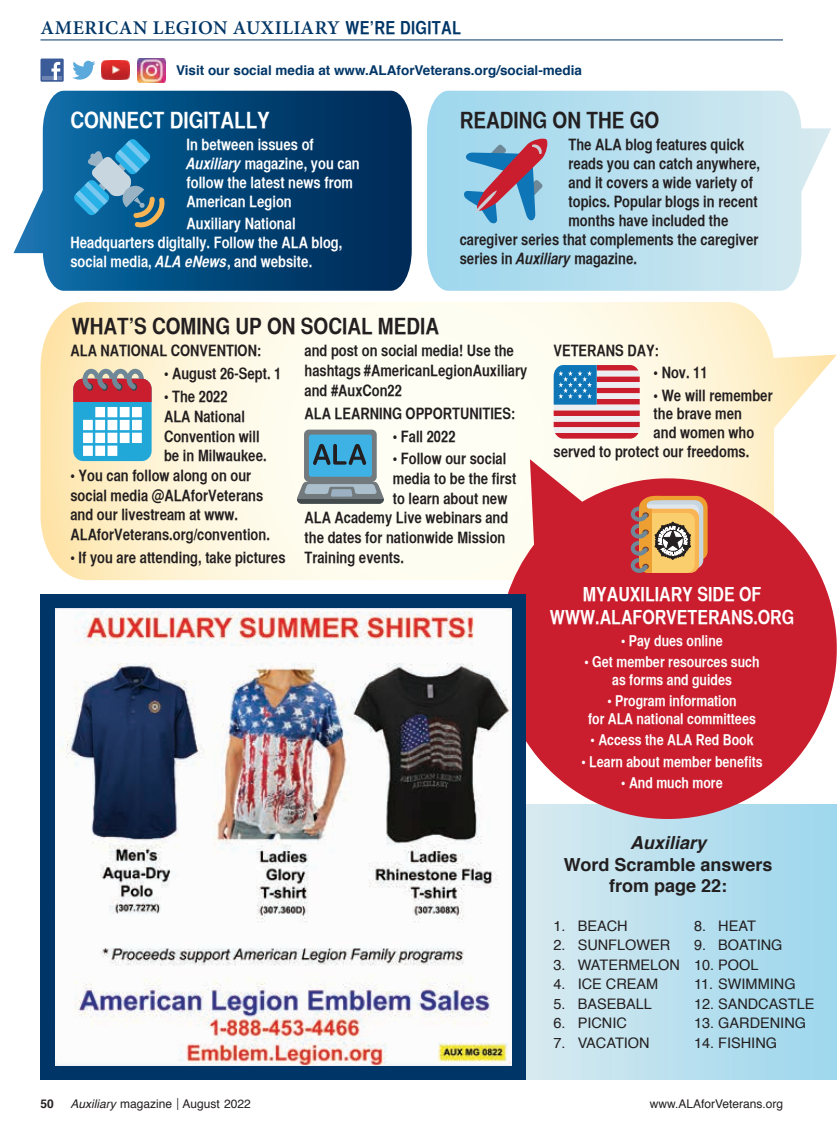
<style>
.page{position:relative;width:837px;height:1134px;background:#fff}
.page>*{position:absolute;margin:0;border:0;box-sizing:border-box;transform-origin:0 0}
.t1{font:22.5px "Helvetica CY Bold";color:#231f20}
.t2{font:22.5px "Helvetica CY Bold";color:#fff}
.t3{font:19.5px/23.4px "Helvetica CY Bold";color:#fff;text-align:center}
.t4{font:600 19.5px "Minion Pro";letter-spacing:.03em;color:#003667}
.t5{font:700 18px/21.6px "Helvetica";color:#231f20;text-align:center}
.t6{font:italic 700 18px "Helvetica";color:#231f20}
.t7{font:15.75px/19.6px "Helvetica CY Bold";color:#231f20}
.t8{font:15.75px/18.9px "Helvetica CY Bold";color:#fff}
.t9{font:15px/18px "Helvetica CY Bold";color:#fff;text-align:center}
.t10{font:14.55px "Helvetica";color:#231f20}
.t11{font:700 13.5px "Helvetica";color:#003667}
.t12{font:12px "Helvetica";color:#231f20}
.t13{font:700 12px "Helvetica";color:#231f20}
.s1{font-family:"Helvetica CY Bold";font-weight:400;font-size:18px}
.s2{font-style:italic}
.s3{font-weight:300}
</style>
<div class="page">
<svg style="left:14px;top:91px;width:398px;height:200px;background:#165483"></svg>
<svg style="left:40px;top:302px;width:797px;height:278px"></svg>
<div style="left:40px;top:59px;width:24px;height:23px;background:#3b5b99"></div>
<hr style="left:42px;top:77px;width:20px;height:3px;background:#6d84b3">
<svg style="left:52px;top:62px;width:8px;height:18px"></svg>
<svg style="left:72px;top:61px;width:23px;height:19px"></svg>
<img style="left:101px;top:60px;width:28px;height:20px">
<img style="left:137px;top:58px;width:28px;height:25px">
<hr style="left:40px;top:39px;width:743px;height:1px;background:#003667">
<div style="left:526px;top:804px;width:311px;height:276px;background:linear-gradient(to right,#d7eaf0,#9cd6ed)"></div>
<svg style="left:497px;top:459px;width:340px;height:364px;fill:#ca1d2d"></svg>
<div style="left:40px;top:594px;width:486px;height:486px;background:#003667"></div>
<img style="left:56px;top:609px;width:455px;height:456px">
<svg style="left:427px;top:91px;width:404px;height:200px;background:#bfe2ef"></svg>
<svg style="left:74px;top:139px;width:90px;height:90px;background:#3a84ac"></svg>
<svg style="left:463px;top:137px;width:86px;height:87px;background:#8e9db9"></svg>
<div style="left:73px;top:379px;width:79px;height:82px;background:#21a8d9;border-radius:10px"></div>
<div style="left:73px;top:379px;width:79px;height:23px;background:#ca1d2d"></div>
<div style="left:87px;top:383px;width:6px;height:8px;background:#5b3d44;border-radius:50%"></div>
<div style="left:102px;top:383px;width:6px;height:8px;background:#5f3b43;border-radius:50%"></div>
<div style="left:131px;top:383px;width:6px;height:8px;background:#5b3d43;border-radius:50%"></div>
<svg style="left:83px;top:369px;width:61px;height:21px"></svg>
<svg style="left:83px;top:407px;width:59px;height:49px"></svg>
<svg style="left:297px;top:430px;width:87px;height:74px;background:#709caf"></svg>
<svg style="left:554px;top:365px;width:86px;height:74px;background:#ac879d"></svg>
<svg style="left:631px;top:496px;width:77px;height:77px;background:#cb9e6c"></svg>
<p class="t4" style="left:41px;top:14px;width:422px">AMERICAN LEGION AUXILIARY <span class="s1">WE’RE DIGITAL</span></p>
<p class="t11" style="left:176px;top:59px;width:407px">Visit our social media at www.ALAforVeterans.org/social-media</p>
<h1 class="t2" style="left:70px;top:106px;width:201px">CONNECT DIGITALLY</h1>
<p class="t8" style="left:187px;top:135px;width:175px">In between issues of<br><span class="s2">Auxiliary</span> magazine, you can follow the latest news from<br>American Legion</p>
<p class="t8" style="left:70px;top:214px;width:273px;text-indent:116px">Auxiliary National<br>Headquarters digitally. Follow the ALA blog, social media, <span class="s2">ALA eNews</span>, and website.</p>
<h1 class="t1" style="left:72px;top:312px;width:369px">WHAT’S COMING UP ON SOCIAL MEDIA</h1>
<h1 class="t1" style="left:460px;top:106px;width:201px">READING ON THE GO</h1>
<p class="t7" style="left:569px;top:134px;width:177px">The ALA blog features quick</p>
<p class="t7" style="left:569px;top:153px;width:193px">reads you can catch anywhere,</p>
<p class="t7" style="left:569px;top:172px;width:186px">and it covers a wide variety of</p>
<p class="t7" style="left:569px;top:191px;width:191px">topics. Popular blogs in recent</p>
<p class="t7" style="left:569px;top:210px;width:162px">months have included the</p>
<p class="t7" style="left:460px;top:229px;width:300px">caregiver series that complements the caregiver</p>
<p class="t7" style="left:460px;top:248px;width:179px">series in <span class="s2">Auxiliary</span> magazine.</p>
<p class="t7" style="left:70px;top:341px;width:192px">ALA NATIONAL CONVENTION:</p>
<p class="t7" style="left:164px;top:364px;width:119px">• August 26-Sept. 1</p>
<p class="t7" style="left:164px;top:386px;width:104px">• The 2022<br>ALA National<br>Convention will be in Milwaukee.</p>
<p class="t7" style="left:70px;top:465px;width:201px">• You can follow along on our social media @ALAforVeterans and our livestream at www.<br>ALAforVeterans.org/convention.</p>
<p class="t7" style="left:70px;top:547px;width:217px">• If you are attending, take pictures</p>
<p class="t7" style="left:304px;top:341px;width:224px">and post on social media! Use the hashtags #AmericanLegionAuxiliary and #AuxCon22</p>
<p class="t7" style="left:304px;top:403px;width:212px">ALA LEARNING OPPORTUNITIES:</p>
<p class="t7" style="left:393px;top:426px;width:64px">• Fall 2022</p>
<p class="t7" style="left:393px;top:449px;width:115px">• Follow our social</p>
<p class="t7" style="left:393px;top:468px;width:125px">media to be the first</p>
<p class="t7" style="left:393px;top:488px;width:116px">to learn about new</p>
<p class="t7" style="left:304px;top:508px;width:205px">ALA Academy Live webinars and</p>
<p class="t7" style="left:304px;top:528px;width:202px">the dates for nationwide Mission</p>
<p class="t7" style="left:304px;top:547px;width:101px">Training events.</p>
<p class="t7" style="left:554px;top:341px;width:107px">VETERANS DAY:</p>
<p class="t7" style="left:654px;top:363px;width:56px">• Nov. 11</p>
<p class="t7" style="left:654px;top:385px;width:121px">• We will remember</p>
<p class="t7" style="left:654px;top:404px;width:90px">the brave men</p>
<p class="t7" style="left:654px;top:423px;width:102px">and women who</p>
<p class="t7" style="left:554px;top:442px;width:197px">served to protect our freedoms.</p>
<p class="t3" style="left:550px;top:582px;width:246px">MYAUXILIARY SIDE OF<br>WWW.ALAFORVETERANS.ORG</p>
<p class="t9" style="left:621px;top:631px;width:103px">• Pay dues online</p>
<p class="t9" style="left:585px;top:652px;width:177px">• Get member resources such as forms and guides</p>
<p class="t9" style="left:588px;top:692px;width:169px">• Program information<br>for ALA national committees</p>
<p class="t9" style="left:591px;top:731px;width:164px">• Access the ALA Red Book</p>
<p class="t9" style="left:581px;top:752px;width:183px">• Learn about member benefits</p>
<p class="t9" style="left:621px;top:773px;width:103px">• And much more</p>
<p class="t6" style="left:630px;top:832px;width:78px">Auxiliary</p>
<p class="t5" style="left:564px;top:854px;width:210px">Word Scramble answers from page 22:</p>
<p class="t10" style="left:554px;top:914px;width:76px">1. BEACH</p>
<p class="t10" style="left:554px;top:934px;width:118px">2. SUNFLOWER</p>
<p class="t10" style="left:554px;top:953px;width:128px">3. WATERMELON</p>
<p class="t10" style="left:554px;top:973px;width:106px">4. ICE CREAM</p>
<p class="t10" style="left:554px;top:992px;width:100px">5. BASEBALL</p>
<p class="t10" style="left:554px;top:1012px;width:75px">6. PICNIC</p>
<p class="t10" style="left:554px;top:1031px;width:98px">7. VACATION</p>
<p class="t10" style="left:694px;top:914px;width:63px">8. HEAT</p>
<p class="t10" style="left:694px;top:934px;width:90px">9. BOATING</p>
<p class="t10" style="left:694px;top:953px;width:66px">10. POOL</p>
<p class="t10" style="left:694px;top:973px;width:103px">11. SWIMMING</p>
<p class="t10" style="left:694px;top:992px;width:122px">12. SANDCASTLE</p>
<p class="t10" style="left:694px;top:1012px;width:114px">13. GARDENING</p>
<p class="t10" style="left:694px;top:1031px;width:85px">14. FISHING</p>
<p class="t13" style="left:40px;top:1094px;width:15px">50</p>
<p class="t12" style="left:71px;top:1095px;width:182px"><span class="s2">Auxiliary</span> magazine <span class="s3">|</span> August 2022</p>
<p class="t12" style="left:650px;top:1095px;width:135px">www.ALAforVeterans.org</p>
</div>
